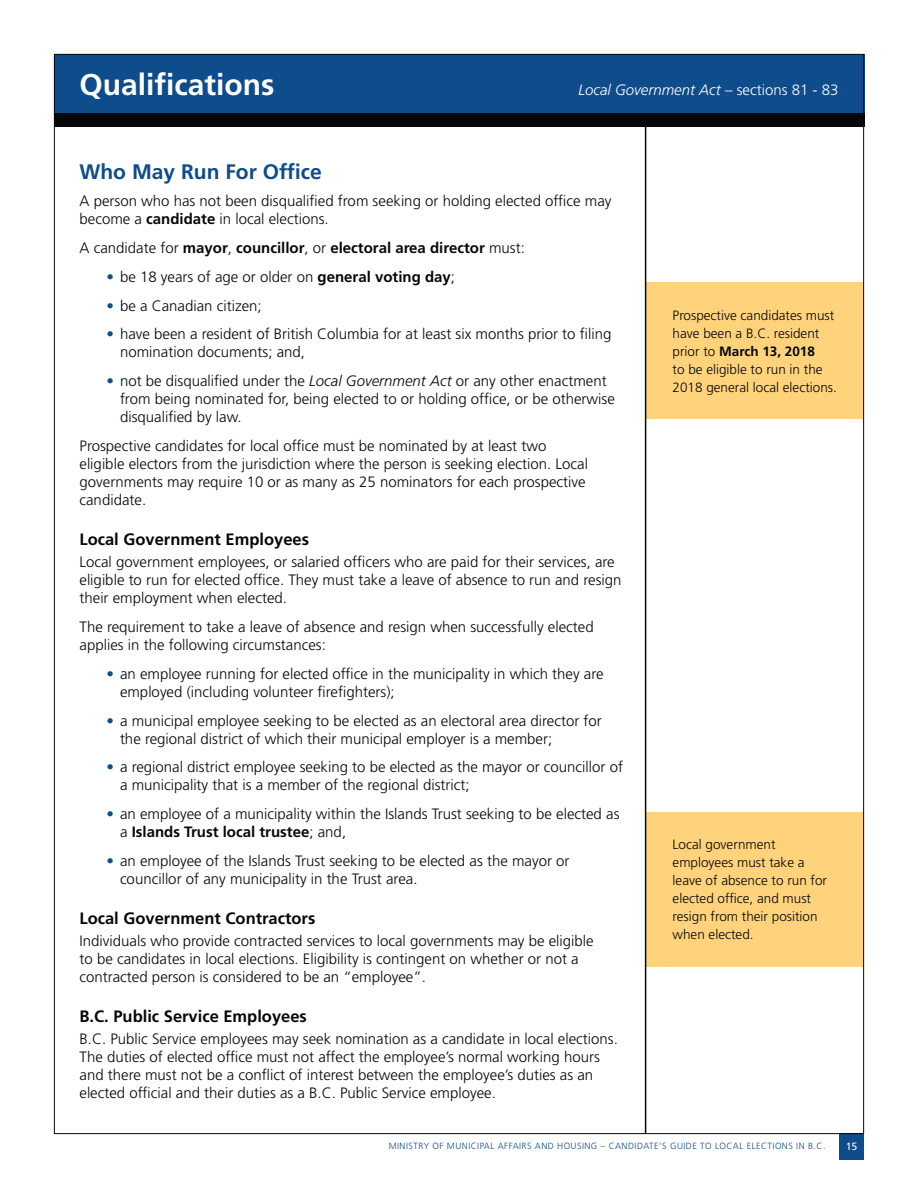
<style>
.page{position:relative;width:918px;height:1188px;background:#fff}
.page>*{position:absolute;margin:0;border:0;box-sizing:border-box;transform-origin:0 0}
.t1{font:700 30px "Frutiger LT Std";color:#fff}
.t2{font:700 21px "Frutiger LT Std";color:#0f4c8b}
.t3{font:700 16.5px "Frutiger LT Std";color:#040809}
.t4{font:300 15px/18px "Frutiger LT Std";color:#040809}
.t5{font:700 15px "Frutiger LT Std";color:#040809}
.t6{font:italic 300 15px "Frutiger LT Std";color:#fff}
.t7{font:300 13.5px/18px "Frutiger LT Std";color:#040809}
.t8{font:10.5px "Frutiger LT Std";color:#fff}
.t9{font:300 9px "Frutiger LT Std";letter-spacing:.05em;color:#0f4c8b}
.s1{font-style:normal}
.s2{font-weight:700}
.s3{font-weight:300}
.s4{color:#0f4c8b}
.s5{font-style:italic}
</style>
<div class="page">
<div style="left:839px;top:1133px;width:25px;height:27px;background:#0f4c8b"></div>
<div style="left:54px;top:54px;width:810px;height:60px;background:#0f4c8b"></div>
<div style="left:646px;top:812px;width:218px;height:154px;background:#ffd27c"></div>
<div style="left:646px;top:283px;width:218px;height:136px;background:#ffd27c"></div>
<hr style="left:645px;top:120px;width:1px;height:1014px;background:#040809">
<div style="left:54px;top:113px;width:810px;height:14px;background:#040809"></div>
<h1 class="t1" style="left:79px;top:72px;width:197px">Qualifications</h1>
<p class="t6" style="left:578px;top:83px;width:262px">Local Government Act <span class="s1">– sections 81 - 83</span></p>
<h2 class="t2" style="left:80px;top:163px;width:244px">Who May Run For Office</h2>
<p class="t4" style="left:80px;top:193px;width:534px">A person who has not been disqualified from seeking or holding elected office may become a <span class="s2">candidate</span> in local elections.</p>
<p class="t5" style="left:80px;top:241px;width:447px"><span class="s3">A candidate for</span> mayor<span class="s3">,</span> councillor<span class="s3">, or</span> electoral area director <span class="s3">must:</span></p>
<p class="t4" style="left:107px;top:268px;width:350px"><span class="s4">•</span> be 18 years of age or older on <span class="s2">general voting day</span>;</p>
<p class="t4" style="left:107px;top:297px;width:157px"><span class="s4">•</span> be a Canadian citizen;</p>
<p class="t4" style="left:120px;top:326px;width:493px;text-indent:-14px"><span class="s4">•</span> have been a resident of British Columbia for at least six months prior to filing nomination documents; and,</p>
<p class="t4" style="left:120px;top:373px;width:496px;text-indent:-13px"><span class="s4">•</span> not be disqualified under the <span class="s5">Local Government Act</span> or any other enactment from being nominated for, being elected to or holding office, or be otherwise disqualified by law.</p>
<p class="t4" style="left:80px;top:438px;width:510px">Prospective candidates for local office must be nominated by at least two eligible electors from the jurisdiction where the person is seeking election. Local governments may require 10 or as many as 25 nominators for each prospective candidate.</p>
<p class="t3" style="left:80px;top:532px;width:231px">Local Government Employees</p>
<p class="t4" style="left:80px;top:554px;width:544px">Local government employees, or salaried officers who are paid for their services, are eligible to run for elected office. They must take a leave of absence to run and resign their employment when elected.</p>
<p class="t4" style="left:80px;top:618px;width:516px">The requirement to take a leave of absence and resign when successfully elected applies in the following circumstances:</p>
<p class="t4" style="left:120px;top:665px;width:485px;text-indent:-14px"><span class="s4">•</span> an employee running for elected office in the municipality in which they are employed (including volunteer firefighters);</p>
<p class="t4" style="left:120px;top:712px;width:483px;text-indent:-14px"><span class="s4">•</span> a municipal employee seeking to be elected as an electoral area director for the regional district of which their municipal employer is a member;</p>
<p class="t4" style="left:120px;top:759px;width:505px;text-indent:-14px"><span class="s4">•</span> a regional district employee seeking to be elected as the mayor or councillor of a municipality that is a member of the regional district;</p>
<p class="t4" style="left:120px;top:806px;width:501px;text-indent:-14px"><span class="s4">•</span> an employee of a municipality within the Islands Trust seeking to be elected as a <span class="s2">Islands Trust local trustee</span>; and,</p>
<p class="t4" style="left:120px;top:852px;width:451px;text-indent:-14px"><span class="s4">•</span> an employee of the Islands Trust seeking to be elected as the mayor or councillor of any municipality in the Trust area.</p>
<p class="t3" style="left:80px;top:911px;width:237px">Local Government Contractors</p>
<p class="t4" style="left:80px;top:933px;width:516px">Individuals who provide contracted services to local governments may be eligible to be candidates in local elections. Eligibility is contingent on whether or not a contracted person is considered to be an “employee”.</p>
<p class="t3" style="left:80px;top:1009px;width:229px">B.C. Public Service Employees</p>
<p class="t4" style="left:80px;top:1031px;width:540px">B.C. Public Service employees may seek nomination as a candidate in local elections.<br>The duties of elected office must not affect the employee’s normal working hours and there must not be a conflict of interest between the employee’s duties as an elected official and their duties as a B.C. Public Service employee.</p>
<p class="t7" style="left:673px;top:307px;width:166px">Prospective candidates must have been a B.C. resident prior to <span class="s2">March 13, 2018<br></span>to be eligible to run in the<br>2018 general local elections.</p>
<p class="t7" style="left:673px;top:836px;width:156px">Local government employees must take a leave of absence to run for elected office, and must resign from their position when elected.</p>
<p class="t9" style="left:389px;top:1142px;width:438px">MINISTRY OF MUNICIPAL AFFAIRS AND HOUSING – CANDIDATE’S GUIDE TO LOCAL ELECTIONS IN B.C.</p>
<p class="t8" style="left:846px;top:1142px;width:13px">15</p>
</div>
